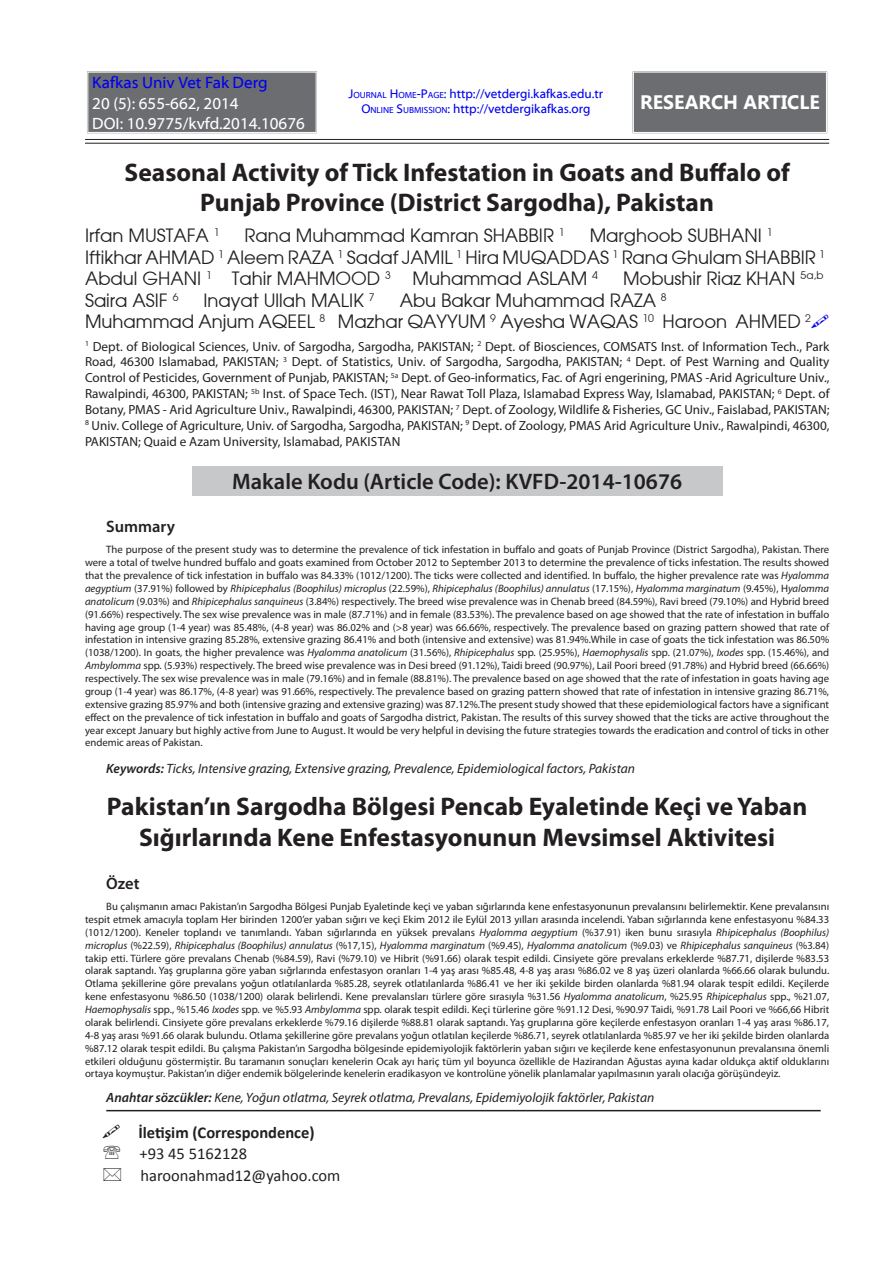
<style>
.page{position:relative;width:893px;height:1263px;background:#fff}
.page>*{position:absolute;margin:0;border:0;box-sizing:border-box;transform-origin:0 0}
.ORIJINAL_BASLIK{font:700 25.5px/30.6px "Myriad Pro";color:#231f20;text-align:center}
.t1{font:600 22.5px "Myriad Pro";color:#231f20}
.t2{font:700 19.5px "Segoe UI";color:#fff}
.t3{font:18px/21.6px "TR Avalon Plain";color:#231f20}
.t4{font:16.5px "Myriad Web Pro";color:#fff}
.t5{font:16.5px "Calibri";color:#231f20}
.t6{font:700 16.5px "Calibri";color:#231f20}
.t7{font:16.5px "Myriad Web Pro";color:#0000ef}
.t8{font:600 16.5px "Myriad Pro";color:#231f20}
.t9{font:italic 13.5px "Myriad Pro";color:#231f20}
.t10{font:13.2px/15.9px "Myriad Pro";color:#231f20;text-align:justify}
.t11{font:12.75px "Myriad Web Pro";color:#0000ef}
.SUMMARY_PARAGRAF{font:10.8px/12.9px "Myriad Pro";color:#231f20;text-align:justify}
.s1{font-style:inherit}
.s2{font-size:8.85px}
.s3{font-style:italic}
.s4{font-weight:600}
</style>
<div class="page">
<div style="left:192px;top:466px;width:530px;height:30px;background:#c7c8ca"></div>
<hr style="left:106px;top:1110px;width:715px;height:1px;background:#231f20">
<div style="left:635px;top:74px;width:190px;height:57px;background:#6c6d70"></div>
<div style="left:632px;top:70px;width:196px;height:64px;border:1px solid #fff"></div>
<div style="left:633px;top:72px;width:194px;height:61px;border:1px solid #fff"></div>
<hr style="left:85px;top:139px;width:744px;height:1px;background:#231f20">
<hr style="left:85px;top:143px;width:744px;height:1px;background:#231f20">
<div style="left:90px;top:74px;width:224px;height:57px;background:#6c6d70"></div>
<div style="left:86px;top:70px;width:232px;height:64px;border:1px solid #fff"></div>
<div style="left:88px;top:72px;width:228px;height:61px;border:1px solid #fff"></div>
<p class="t7" style="left:92px;top:73px;width:177px">Kafkas Univ Vet Fak Derg</p>
<p class="t4" style="left:92px;top:95px;width:148px">20 (5): 655-662, 2014</p>
<p class="t4" style="left:92px;top:115px;width:214px">DOI: 10.9775/kvfd.2014.10676</p>
<p class="t11" style="left:349px;top:87px;width:256px"><span class="s1">J</span><span class="s2">OURNAL</span> <span class="s1">H</span><span class="s2">OME</span><span class="s1">-P</span><span class="s2">AGE</span><span class="s1">:</span> http://vetdergi.kafkas.edu.tr</p>
<p class="t11" style="left:361px;top:102px;width:231px"><span class="s1">O</span><span class="s2">NLINE</span> <span class="s1">S</span><span class="s2">UBMISSION</span><span class="s1">:</span> http://vetdergikafkas.org</p>
<p class="t2" style="left:640px;top:89px;width:181px">RESEARCH ARTICLE</p>
<p class="ORIJINAL_BASLIK" style="left:124px;top:156px;width:667px;line-height:30px">Seasonal Activity of Tick Infestation in Goats and Buffalo of<br>Punjab Province (District Sargodha), Pakistan</p>
<p class="t3" style="left:85px;top:224px;width:136px">Irfan MUSTAFA <sup>1</sup></p>
<p class="t3" style="left:244px;top:224px;width:322px">Rana Muhammad Kamran SHABBIR <sup>1</sup></p>
<p class="t3" style="left:590px;top:224px;width:185px">Marghoob SUBHANI <sup>1</sup></p>
<p class="t3" style="left:85px;top:246px;width:741px">Iftikhar AHMAD <sup>1</sup> Aleem RAZA <sup>1</sup> Sadaf JAMIL <sup>1</sup> Hira MUQADDAS <sup>1</sup> Rana Ghulam SHABBIR <sup>1<br></sup>Abdul GHANI <sup>1</sup> Tahir MAHMOOD <sup>3</sup> Muhammad ASLAM <sup>4</sup></p>
<p class="t3" style="left:623px;top:267px;width:202px">Mobushir Riaz KHAN <sup>5a,b</sup></p>
<p class="t3" style="left:85px;top:289px;width:95px">Saira ASIF <sup>6</sup></p>
<p class="t3" style="left:203px;top:289px;width:173px">Inayat Ullah MALIK <sup>7</sup></p>
<p class="t3" style="left:400px;top:289px;width:269px">Abu Bakar Muhammad RAZA <sup>8</sup></p>
<p class="t3" style="left:85px;top:311px;width:727px">Muhammad Anjum AQEEL <sup>8</sup> Mazhar QAYYUM <sup>9</sup> Ayesha WAQAS <sup>10</sup> Haroon AHMED <sup>2</sup></p>
<p class="t10" style="left:85px;top:338px;width:746px"><sup>1</sup> Dept. of Biological Sciences, Univ. of Sargodha, Sargodha, PAKISTAN; <sup>2</sup> Dept. of Biosciences, COMSATS Inst. of Information Tech., Park Road, 46300 Islamabad, PAKISTAN; <sup>3</sup> Dept. of Statistics, Univ. of Sargodha, Sargodha, PAKISTAN; <sup>4</sup> Dept. of Pest Warning and Quality Control of Pesticides, Government of Punjab, PAKISTAN; <sup>5a</sup> Dept. of Geo-informatics, Fac. of Agri engerining, PMAS -Arid Agriculture Univ., Rawalpindi, 46300, PAKISTAN; <sup>5b</sup> Inst. of Space Tech. (IST), Near Rawat Toll Plaza, Islamabad Express Way, Islamabad, PAKISTAN; <sup>6</sup> Dept. of Botany, PMAS - Arid Agriculture Univ., Rawalpindi, 46300, PAKISTAN; <sup>7</sup> Dept. of Zoology, Wildlife &amp; Fisheries, GC Univ., Faislabad, PAKISTAN; <sup>8</sup> Univ. College of Agriculture, Univ. of Sargodha, Sargodha, PAKISTAN; <sup>9</sup> Dept. of Zoology, PMAS Arid Agriculture Univ., Rawalpindi, 46300, PAKISTAN; Quaid e Azam University, Islamabad, PAKISTAN</p>
<p class="t1" style="left:232px;top:467px;width:451px">Makale Kodu (Article Code): KVFD-2014-10676</p>
<p class="t8" style="left:106px;top:516px;width:70px">Summary</p>
<p class="SUMMARY_PARAGRAF" style="left:85px;top:543px;width:746px;text-indent:21px">The purpose of the present study was to determine the prevalence of tick infestation in buffalo and goats of Punjab Province (District Sargodha), Pakistan. There were a total of twelve hundred buffalo and goats examined from October 2012 to September 2013 to determine the prevalence of ticks infestation. The results showed that the prevalence of tick infestation in buffalo was 84.33% (1012/1200). The ticks were collected and identified. In buffalo, the higher prevalence rate was <span class="s3">Hyalomma aegyptium</span> (37.91%) followed by <span class="s3">Rhipicephalus (Boophilus) microplus</span> (22.59%), <span class="s3">Rhipicephalus (Boophilus) annulatus</span> (17.15%), <span class="s3">Hyalomma marginatum</span> (9.45%), H<span class="s3">yalomma anatolicum</span> (9.03%) and <span class="s3">Rhipicephalus sanquineus</span> (3.84%) respectively. The breed wise prevalence was in Chenab breed (84.59%), Ravi breed (79.10%) and Hybrid breed (91.66%) respectively. The sex wise prevalence was in male (87.71%) and in female (83.53%). The prevalence based on age showed that the rate of infestation in buffalo having age group (1-4 year) was 85.48%, (4-8 year) was 86.02% and (&gt;8 year) was 66.66%, respectively. The prevalence based on grazing pattern showed that rate of infestation in intensive grazing 85.28%, extensive grazing 86.41% and both (intensive and extensive) was 81.94%.While in case of goats the tick infestation was 86.50% (1038/1200). In goats, the higher prevalence was <span class="s3">Hyalomma anatolicum</span> (31.56%), <span class="s3">Rhipicephalus</span> spp. (25.95%), <span class="s3">Haemophysalis</span> spp. (21.07%), <span class="s3">Ixodes</span> spp. (15.46%), and <span class="s3">Ambylomma</span> spp. (5.93%) respectively. The breed wise prevalence was in Desi breed (91.12%), Taidi breed (90.97%), Lail Poori breed (91.78%) and Hybrid breed (66.66%) respectively. The sex wise prevalence was in male (79.16%) and in female (88.81%). The prevalence based on age showed that the rate of infestation in goats having age group (1-4 year) was 86.17%, (4-8 year) was 91.66%, respectively. The prevalence based on grazing pattern showed that rate of infestation in intensive grazing 86.71%, extensive grazing 85.97% and both (intensive grazing and extensive grazing) was 87.12%.The present study showed that these epidemiological factors have a significant effect on the prevalence of tick infestation in buffalo and goats of Sargodha district, Pakistan. The results of this survey showed that the ticks are active throughout the year except January but highly active from June to August. It would be very helpful in devising the future strategies towards the eradication and control of ticks in other endemic areas of Pakistan.</p>
<p class="t9" style="left:106px;top:760px;width:530px"><span class="s4">Keywords:</span> Ticks, Intensive grazing, Extensive grazing, Prevalence, Epidemiological factors, Pakistan</p>
<p class="ORIJINAL_BASLIK" style="left:107px;top:790px;width:702px">Pakistan’ın Sargodha Bölgesi Pencab Eyaletinde Keçi ve Yaban<br>Sığırlarında Kene Enfestasyonunun Mevsimsel Aktivitesi</p>
<p class="t8" style="left:106px;top:873px;width:35px">Özet</p>
<p class="SUMMARY_PARAGRAF" style="left:85px;top:900px;width:746px;text-indent:21px">Bu çalışmanın amacı Pakistan’ın Sargodha Bölgesi Punjab Eyaletinde keçi ve yaban sığırlarında kene enfestasyonunun prevalansını belirlemektir. Kene prevalansını tespit etmek amacıyla toplam Her birinden 1200’er yaban sığırı ve keçi Ekim 2012 ile Eylül 2013 yılları arasında incelendi. Yaban sığırlarında kene enfestasyonu %84.33 (1012/1200). Keneler toplandı ve tanımlandı. Yaban sığırlarında en yüksek prevalans <span class="s3">Hyalomma aegyptium</span> (%37.91) iken bunu sırasıyla <span class="s3">Rhipicephalus (Boophilus) microplus</span> (%22.59), <span class="s3">Rhipicephalus (Boophilus) annulatus</span> (%17,15), <span class="s3">Hyalomma marginatum</span> (%9.45), <span class="s3">Hyalomma anatolicum</span> (%9.03) ve <span class="s3">Rhipicephalus sanquineus</span> (%3.84) takip etti. Türlere göre prevalans Chenab (%84.59), Ravi (%79.10) ve Hibrit (%91.66) olarak tespit edildi. Cinsiyete göre prevalans erkeklerde %87.71, dişilerde %83.53 olarak saptandı. Yaş gruplarına göre yaban sığrlarında enfestasyon oranları 1-4 yaş arası %85.48, 4-8 yaş arası %86.02 ve 8 yaş üzeri olanlarda %66.66 olarak bulundu.<br>Otlama şekillerine göre prevalans yoğun otlatılanlarda %85.28, seyrek otlatılanlarda %86.41 ve her iki şekilde birden olanlarda %81.94 olarak tespit edildi. Keçilerde kene enfestasyonu %86.50 (1038/1200) olarak belirlendi. Kene prevalansları türlere göre sırasıyla %31.56 <span class="s3">Hyalomma anatolicum</span>, %25.95 <span class="s3">Rhipicephalus</span> spp., %21.07, <span class="s3">Haemophysalis</span> spp., %15.46 <span class="s3">Ixodes</span> spp. ve %5.93 <span class="s3">Ambylomma</span> spp. olarak tespit edildi. Keçi türlerine göre %91.12 Desi, %90.97 Taidi, %91.78 Lail Poori ve %66,66 Hibrit olarak belirlendi. Cinsiyete göre prevalans erkeklerde %79.16 dişilerde %88.81 olarak saptandı. Yaş gruplarına göre keçilerde enfestasyon oranları 1-4 yaş arası %86.17, 4-8 yaş arası %91.66 olarak bulundu. Otlama şekillerine göre prevalans yoğun otlatılan keçilerde %86.71, seyrek otlatılanlarda %85.97 ve her iki şekilde birden olanlarda %87.12 olarak tespit edildi. Bu çalışma Pakistan’ın Sargodha bölgesinde epidemiyolojik faktörlerin yaban sığırı ve keçilerde kene enfestasyonunun prevalansına önemli etkileri olduğunu göstermiştir. Bu taramanın sonuçları kenelerin Ocak ayı hariç tüm yıl boyunca özellikle de Hazirandan Ağustas ayına kadar oldukça aktif olduklarını ortaya koymuştur. Pakistan’ın diğer endemik bölgelerinde kenelerin eradikasyon ve kontrolüne yönelik planlamalar yapılmasının yaralı olacığa görüşündeyiz.</p>
<p class="t9" style="left:106px;top:1089px;width:550px"><span class="s4">Anahtar sözcükler:</span> Kene, Yoğun otlatma, Seyrek otlatma, Prevalans, Epidemiyolojik faktörler, Pakistan</p>
<p class="t6" style="left:138px;top:1122px;width:178px">İletişim (Correspondence)</p>
<p class="t5" style="left:140px;top:1144px;width:109px">+93 45 5162128</p>
<p class="t5" style="left:140px;top:1165px;width:202px">haroonahmad12@yahoo.com</p>
</div>
